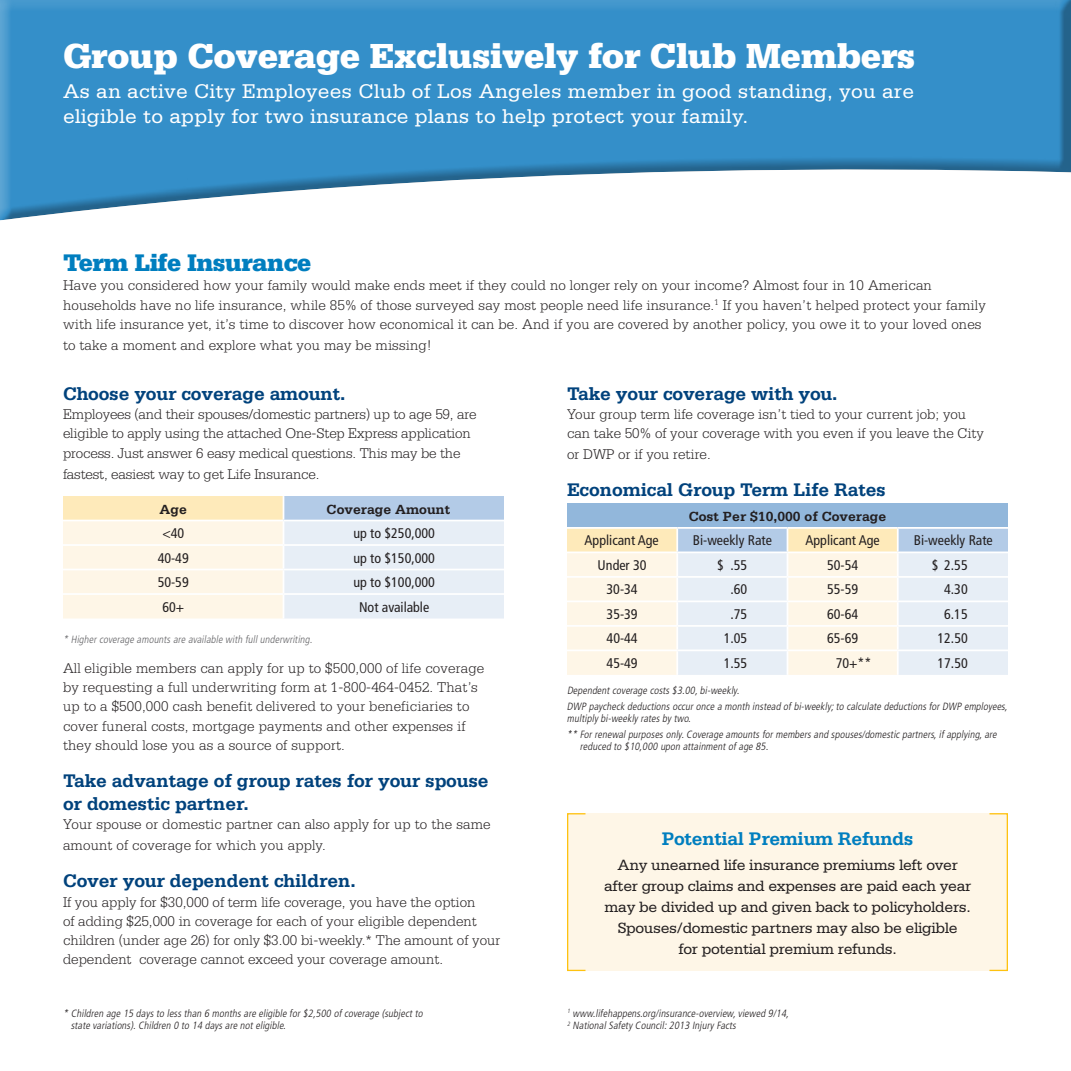
<style>
.page{position:relative;width:1071px;height:1071px;background:#fff}
.page>*{position:absolute;margin:0;border:0;box-sizing:border-box;transform-origin:0 0}
.t1{font:900 36.75px "Serifa";letter-spacing:-.01em;color:#fff}
.t2{font:900 25.38px "Serifa";letter-spacing:-.02em;color:#007ebf}
.t3{font:21px/25.2px "Serifa";letter-spacing:.01em;color:#fff}
.t4{font:700 19.25px/23.1px "Serifa";letter-spacing:-.01em;color:#01427c}
.t5{font:700 19.25px "Serifa";letter-spacing:-.02em;color:#007ebf}
.t6{font:15.75px/21px "Serifa";letter-spacing:-.02em;color:#231f20;text-align:center}
.t7{font:300 14.88px/19.2px "Serifa";letter-spacing:.01em;color:#231f20}
.t8{font:300 14.88px/19.2px "Serifa";letter-spacing:-.01em;color:#231f20}
.t9{font:condensed 14px "Frutiger";color:#231f20}
.t10{font:700 14px "Serifa";color:#231f20}
.t11{font:italic 300 condensed 10.5px/12.2px "Frutiger";color:#231f20}
.t12{font:italic 300 condensed 10.5px "Frutiger";color:#636366}
</style>
<div class="page">
<div style="left:0;top:0;width:1071px;height:233px;background:#231f20;opacity:.35"></div>
<svg style="left:63px;top:496px;width:441px;height:123px"></svg>
<div style="left:567px;top:503px;width:441px;height:25px;background:#92b7db"></div>
<hr style="left:567px;top:527px;width:110px;height:2px;background:#fff">
<hr style="left:677px;top:527px;width:111px;height:2px;background:#fff">
<hr style="left:788px;top:527px;width:110px;height:2px;background:#fff">
<hr style="left:898px;top:527px;width:110px;height:2px;background:#fff">
<svg style="left:567px;top:528px;width:441px;height:147px"></svg>
<hr style="left:898px;top:650px;width:110px;height:1px;background:#fff">
<hr style="left:897px;top:651px;width:2px;height:24px;background:#fff">
<div style="left:567px;top:813px;width:441px;height:158px;background:#fef6e7"></div>
<div style="left:567px;top:813px;width:19px;height:158px;border:1px solid #fec210"></div>
<div style="left:989px;top:813px;width:19px;height:158px;border:1px solid #fec210"></div>
<h1 class="t1" style="left:63px;top:34px;width:854px">Group Coverage Exclusively for Club Members</h1>
<h3 class="t3" style="left:63px;top:79px;width:853px">As an active City Employees Club of Los Angeles member in good standing, you are eligible to apply for two insurance plans to help protect your family.</h3>
<h2 class="t2" style="left:63px;top:248px;width:250px">Term Life Insurance</h2>
<p class="t7" style="left:63px;top:276px;width:924px">Have you considered how your family would make ends meet if they could no longer rely on your income? Almost four in 10 American households have no life insurance, while 85% of those surveyed say most people need life insurance.<sup>1</sup> If you haven’t helped protect your family with life insurance yet, it’s time to discover how economical it can be. And if you are covered by another policy, you owe it to your loved ones</p>
<p class="t7" style="left:63px;top:336px;width:370px">to take a moment and explore what you may be missing!</p>
<p class="t4" style="left:63px;top:382px;width:284px">Choose your coverage amount.</p>
<p class="t8" style="left:63px;top:405px;width:415px">Employees (and their spouses/domestic partners) up to age 59, are eligible to apply using the attached One-Step Express application process. Just answer 6 easy medical questions. This may be the</p>
<p class="t8" style="left:63px;top:464px;width:258px">fastest, easiest way to get Life Insurance.</p>
<p class="t10" style="left:160px;top:501px;width:29px">Age</p>
<p class="t10" style="left:327px;top:501px;width:125px">Coverage Amount</p>
<p class="t9" style="left:162px;top:525px;width:23px">&lt;40</p>
<p class="t9" style="left:353px;top:525px;width:83px">up to $250,000</p>
<p class="t9" style="left:158px;top:550px;width:33px">40-49</p>
<p class="t9" style="left:353px;top:550px;width:83px">up to $150,000</p>
<p class="t9" style="left:158px;top:574px;width:33px">50-59</p>
<p class="t9" style="left:353px;top:574px;width:83px">up to $100,000</p>
<p class="t9" style="left:162px;top:599px;width:23px">60+</p>
<p class="t9" style="left:359px;top:599px;width:72px">Not available</p>
<p class="t12" style="left:63px;top:633px;width:253px">* Highercoverage amountsare available with fullunderwriting.</p>
<p class="t7" style="left:63px;top:658px;width:423px">All eligible members can apply for up to $500,000 of life coverage by requesting a full underwriting form at 1-800-464-0452. That’s up to a $500,000 cash benefit delivered to your beneficiaries to cover funeral costs, mortgage payments and other expenses if they should lose you as a source of support.</p>
<p class="t4" style="left:63px;top:769px;width:427px">Take advantage of group rates for your spouse or domestic partner.</p>
<p class="t7" style="left:63px;top:814px;width:429px;line-height:21px">Your spouse or domestic partner can also apply for up to the same amount of coverage for which you apply.</p>
<p class="t4" style="left:63px;top:869px;width:294px">Cover your dependent children.</p>
<p class="t7" style="left:63px;top:892px;width:439px">If you apply for $30,000 of term life coverage, you have the option<br>of adding $25,000 in coverage for each of your eligible dependent children (under age 26) for only $3.00 bi-weekly.* The amount of your dependent coverage cannot exceed your coverage amount.</p>
<p class="t11" style="left:71px;top:1007px;width:355px;text-indent:-8px">* Children age 15 daysto lessthan 6 monthsare eligible for$2,500 ofcoverage (subjectto state variations).Children 0 to 14 daysare noteligible.</p>
<p class="t4" style="left:567px;top:382px;width:272px">Take your coverage with you.</p>
<p class="t7" style="left:567px;top:405px;width:418px">Your group term life coverage isn’t tied to your current job; you can take 50% of your coverage with you even if you leave the City</p>
<p class="t7" style="left:567px;top:445px;width:145px">or DWP or if you retire.</p>
<p class="t4" style="left:567px;top:478px;width:320px">Economical Group Term Life Rates</p>
<p class="t10" style="left:689px;top:508px;width:199px">Cost Per $10,000 of Coverage</p>
<p class="t9" style="left:585px;top:532px;width:76px">Applicant Age</p>
<p class="t9" style="left:693px;top:532px;width:81px">Bi-weekly Rate</p>
<p class="t9" style="left:806px;top:532px;width:76px">Applicant Age</p>
<p class="t9" style="left:914px;top:532px;width:81px">Bi-weekly Rate</p>
<p class="t9" style="left:598px;top:557px;width:50px">Under 30</p>
<p class="t9" style="left:717px;top:557px;width:32px">$ .55</p>
<p class="t9" style="left:827px;top:557px;width:33px">50-54</p>
<p class="t9" style="left:932px;top:557px;width:37px">$ 2.55</p>
<p class="t9" style="left:607px;top:581px;width:33px">30-34</p>
<p class="t9" style="left:730px;top:581px;width:18px">.60</p>
<p class="t9" style="left:827px;top:581px;width:33px">55-59</p>
<p class="t9" style="left:944px;top:581px;width:25px">4.30</p>
<p class="t9" style="left:607px;top:606px;width:33px">35-39</p>
<p class="t9" style="left:730px;top:606px;width:18px">.75</p>
<p class="t9" style="left:827px;top:606px;width:33px">60-64</p>
<p class="t9" style="left:944px;top:606px;width:25px">6.15</p>
<p class="t9" style="left:607px;top:630px;width:33px">40-44</p>
<p class="t9" style="left:724px;top:630px;width:25px">1.05</p>
<p class="t9" style="left:827px;top:630px;width:33px">65-69</p>
<p class="t9" style="left:938px;top:630px;width:32px">12.50</p>
<p class="t9" style="left:607px;top:655px;width:33px">45-49</p>
<p class="t9" style="left:724px;top:655px;width:25px">1.55</p>
<p class="t9" style="left:836px;top:655px;width:37px">70+**</p>
<p class="t9" style="left:938px;top:655px;width:32px">17.50</p>
<p class="t11" style="left:567px;top:683px;width:444px;line-height:15.8px">Dependentcoverage costs$3.00,bi-weekly.<br>DWP paycheck deductionsoccuronce a month instead ofbi-weekly;to calculate deductionsforDWP employees,</p>
<p class="t11" style="left:567px;top:711px;width:433px;line-height:15.8px">multiply bi-weekly ratesby two.<br>** Forrenewalpurposesonly.Coverage amountsformembersand spouses/domestic partners,ifapplying,are</p>
<p class="t11" style="left:580px;top:741px;width:192px">reduced to $10,000 upon attainmentofage 85.</p>
<p class="t5" style="left:662px;top:827px;width:253px">Potential Premium Refunds</p>
<p class="t6" style="left:604px;top:854px;width:369px">Any unearned life insurance premiums left over after group claims and expenses are paid each year may be divided up and given back to policyholders.<br>Spouses/domestic partners may also be eligible<br>for potential premium refunds.</p>
<p class="t11" style="left:567px;top:1007px;width:225px"><sup>1</sup> www.lifehappens.org/insurance-overview,viewed 9/14,<br><sup>2</sup> NationalSafety Council:2013 Injury Facts</p>
</div>
